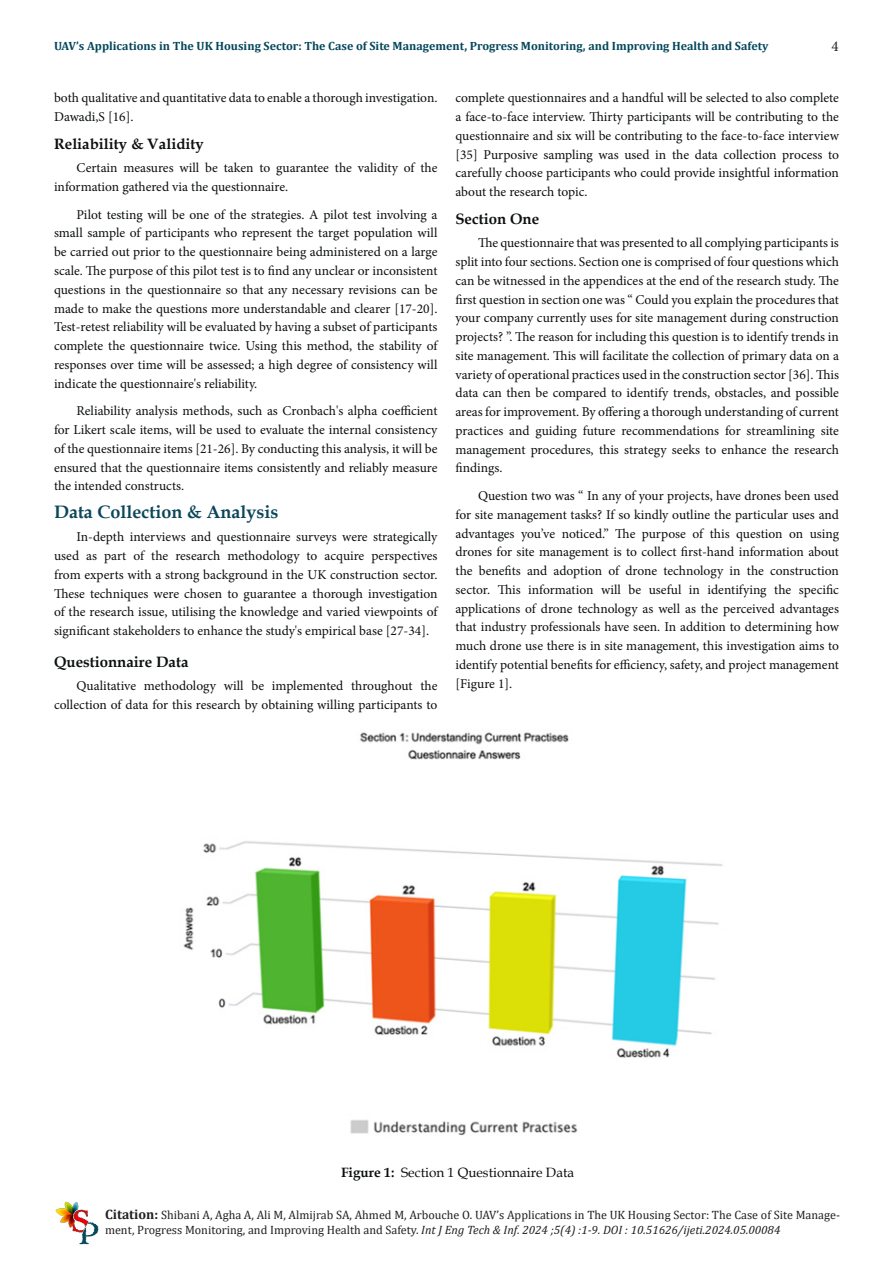
<style>
.page{position:relative;width:893px;height:1263px;background:#fff}
.page>*{position:absolute;margin:0;border:0;box-sizing:border-box;transform-origin:0 0}
.t1{font:700 18px "Book Antiqua";color:#0c465a}
.t2{font:700 15px "Book Antiqua";color:#0b100c}
.t3{font:15px "Minion Pro";color:#231f20}
.t4{font:13.5px/18.8px "Minion Pro";color:#0b100c;text-align:justify}
.t5{font:13.5px "Book Antiqua";color:#0b100c}
.t6{font:12.15px/14.5px "Cambria";color:#231f20}
.t7{font:700 12px "Cambria";color:#04475b}
.s1{font-weight:700}
.s2{font-weight:700;font-size:13.65px}
.s3{font-style:italic}
</style>
<div class="page">
<img style="left:55px;top:1201px;width:44px;height:44px">
<img style="left:183px;top:732px;width:540px;height:404px">
<p class="t7" style="left:54px;top:37px;width:716px">UAV’s Applications in The UK Housing Sector: The Case of Site Management, Progress Monitoring, and Improving Health and Safety</p>
<p class="t3" style="left:832px;top:36px;width:9px">4</p>
<p class="t4" style="left:54px;top:89px;width:385px">both qualitative and quantitative data to enable a thorough investigation.<br>Dawadi,S [16].</p>
<p class="t2" style="left:54px;top:134px;width:151px">Reliability &amp; Validity</p>
<p class="t4" style="left:54px;top:159px;width:385px;text-indent:22px">Certain measures will be taken to guarantee the validity of the information gathered via the questionnaire.</p>
<p class="t4" style="left:54px;top:205px;width:385px;text-indent:22px">Pilot testing will be one of the strategies. A pilot test involving a small sample of participants who represent the target population will be carried out prior to the questionnaire being administered on a large scale. The purpose of this pilot test is to find any unclear or inconsistent questions in the questionnaire so that any necessary revisions can be made to make the questions more understandable and clearer [17-20].<br>Test-retest reliability will be evaluated by having a subset of participants complete the questionnaire twice. Using this method, the stability of responses over time will be assessed; a high degree of consistency will indicate the questionnaire's reliability.</p>
<p class="t4" style="left:54px;top:402px;width:385px;text-indent:22px">Reliability analysis methods, such as Cronbach's alpha coefficient for Likert scale items, will be used to evaluate the internal consistency of the questionnaire items [21-26]. By conducting this analysis, it will be ensured that the questionnaire items consistently and reliably measure the intended constructs.</p>
<p class="t1" style="left:54px;top:500px;width:226px">Data Collection &amp; Analysis</p>
<p class="t4" style="left:54px;top:528px;width:385px;text-indent:22px">In-depth interviews and questionnaire surveys were strategically used as part of the research methodology to acquire perspectives from experts with a strong background in the UK construction sector.<br>These techniques were chosen to guarantee a thorough investigation of the research issue, utilising the knowledge and varied viewpoints of significant stakeholders to enhance the study's empirical base [27-34].</p>
<p class="t2" style="left:54px;top:651px;width:136px">Questionnaire Data</p>
<p class="t4" style="left:54px;top:676px;width:385px;text-align:right">Qualitative methodology will be implemented throughout the collection of data for this research by obtaining willing participants to</p>
<p class="t4" style="left:455px;top:89px;width:385px">complete questionnaires and a handful will be selected to also complete a face-to-face interview. Thirty participants will be contributing to the questionnaire and six will be contributing to the face-to-face interview [35] Purposive sampling was used in the data collection process to carefully choose participants who could provide insightful information about the research topic.</p>
<p class="t2" style="left:455px;top:209px;width:85px">Section One</p>
<p class="t4" style="left:455px;top:234px;width:385px;text-indent:22px">The questionnaire that was presented to all complying participants is split into four sections. Section one is comprised of four questions which can be witnessed in the appendices at the end of the research study. The first question in section one was “ Could you explain the procedures that your company currently uses for site management during construction projects? ”. The reason for including this question is to identify trends in site management. This will facilitate the collection of primary data on a variety of operational practices used in the construction sector [36]. This data can then be compared to identify trends, obstacles, and possible areas for improvement. By offering a thorough understanding of current practices and guiding future recommendations for streamlining site management procedures, this strategy seeks to enhance the research findings.</p>
<p class="t4" style="left:455px;top:486px;width:385px;text-indent:22px">Question two was “ In any of your projects, have drones been used for site management tasks? If so kindly outline the particular uses and advantages you’ve noticed.” The purpose of this question on using drones for site management is to collect first-hand information about the benefits and adoption of drone technology in the construction sector. This information will be useful in identifying the specific applications of drone technology as well as the perceived advantages that industry professionals have seen. In addition to determining how much drone use there is in site management, this investigation aims to identify potential benefits for efficiency, safety, and project management [Figure 1].</p>
<p class="t5" style="left:341px;top:1163px;width:235px"><span class="s1">Figure 1:</span> Section 1 Questionnaire Data</p>
<p class="t6" style="left:105px;top:1208px;width:737px"><span class="s2">Citation:</span> Shibani A, Agha A, Ali M, Almijrab SA, Ahmed M, Arbouche O. UAV’s Applications in The UK Housing Sector: The Case of Site Manage&shy;ment, Progress Monitoring, and Improving Health and Safety. <span class="s3">Int J Eng Tech &amp; Inf. 2024 ;5(4) :1-9. DOI : 10.51626/ijeti.2024.05.00084</span></p>
</div>
